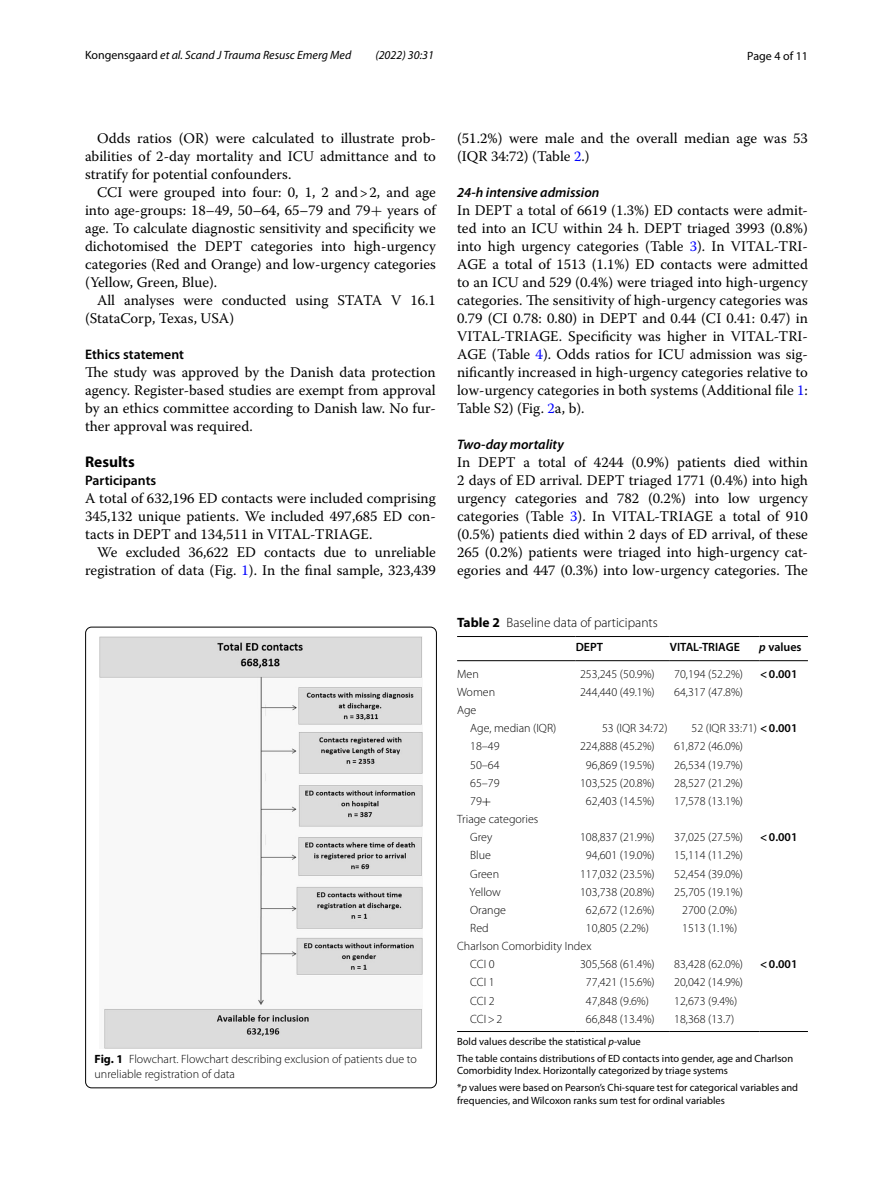
<style>
.page{position:relative;width:893px;height:1187px;background:#fff}
.page>*{position:absolute;margin:0;border:0;box-sizing:border-box;transform-origin:0 0}
.t1{font:700 15.45px "Myriad Pro";color:#000}
.t2{font:14.7px/18px "Warnock Pro";color:#000;text-align:justify}
.t3{font:italic 600 13.8px "Myriad Pro";color:#000}
.t4{font:600 13.8px "Myriad Pro";color:#000}
.t5{font:300 13.5px "Myriad Pro";color:#000}
.t6{font:300 12px/18.1px "Myriad Pro";color:#000}
.t7{font:italic 12px "Myriad Pro";color:#000}
.t8{font:600 12px "Myriad Pro";color:#000}
.t9{font:12px "Myriad Pro";color:#000}
.t10{font:10.5px/17px "Myriad Pro";color:#000}
.s1{font-style:normal}
.s2{font-family:"MTSY"}
.s3{color:#00f}
.s4{font-weight:700}
.s5{font-style:italic}
.s6{font-weight:600}
.s7{font-family:"MTSY";font-weight:400}
</style>
<div class="page">
<img style="left:99px;top:636px;width:324px;height:411px">
<hr style="left:457px;top:636px;width:119px;height:1px;background:#000">
<hr style="left:457px;top:660px;width:119px;height:1px;background:#000">
<hr style="left:576px;top:636px;width:94px;height:1px;background:#000">
<hr style="left:576px;top:660px;width:94px;height:1px;background:#000">
<hr style="left:670px;top:636px;width:89px;height:1px;background:#000">
<hr style="left:670px;top:660px;width:89px;height:1px;background:#000">
<hr style="left:759px;top:636px;width:49px;height:1px;background:#000">
<hr style="left:759px;top:660px;width:49px;height:1px;background:#000">
<hr style="left:457px;top:1031px;width:119px;height:1px;background:#000">
<hr style="left:576px;top:1031px;width:94px;height:1px;background:#000">
<hr style="left:670px;top:1031px;width:89px;height:1px;background:#000">
<hr style="left:759px;top:1031px;width:49px;height:1px;background:#000">
<p class="t7" style="left:85px;top:48px;width:268px"><span class="s1">Kongensgaard</span> et al. Scand J Trauma Resusc Emerg Med</p>
<p class="t7" style="left:375px;top:48px;width:60px">(2022) 30:31</p>
<p class="t9" style="left:747px;top:48px;width:62px">Page 4 of 11</p>
<p class="t2" style="left:85px;top:128px;width:352px;text-indent:12px">Odds ratios (OR) were calculated to illustrate prob&shy;abilities of 2-day mortality and ICU admittance and to stratify for potential confounders.</p>
<p class="t2" style="left:85px;top:182px;width:352px;text-indent:12px">CCI were grouped into four: 0, 1, 2 and&gt;2, and age into age-groups: 18–49, 50–64, 65–79 and 79<span class="s2">+</span> years of age. To calculate diagnostic sensitivity and specificity we dichotomised the DEPT categories into high-urgency categories (Red and Orange) and low-urgency categories (Yellow, Green, Blue).</p>
<p class="t2" style="left:85px;top:290px;width:352px;text-indent:12px">All analyses were conducted using STATA V 16.1 (StataCorp, Texas, USA)</p>
<p class="t4" style="left:85px;top:345px;width:101px">Ethics statement</p>
<p class="t2" style="left:85px;top:362px;width:352px">The study was approved by the Danish data protection agency. Register-based studies are exempt from approval by an ethics committee according to Danish law. No fur&shy;ther approval was required.</p>
<p class="t1" style="left:85px;top:451px;width:51px">Results</p>
<p class="t4" style="left:85px;top:471px;width:73px">Participants</p>
<p class="t2" style="left:85px;top:488px;width:352px">A total of 632,196 ED contacts were included comprising 345,132 unique patients. We included 497,685 ED con&shy;tacts in DEPT and 134,511 in VITAL-TRIAGE.</p>
<p class="t2" style="left:85px;top:542px;width:352px;text-align:right">We excluded 36,622 ED contacts due to unreliable registration of data (Fig. <span class="s3">1</span>). In the final sample, 323,439</p>
<p class="t6" style="left:95px;top:1051px;width:324px;line-height:15px"><span class="s4">Fig. 1</span> Flowchart. Flowchart describing exclusion of patients due to unreliable registration of data</p>
<p class="t2" style="left:457px;top:128px;width:352px">(51.2%) were male and the overall median age was 53 (IQR 34:72) (Table <span class="s3">2</span>.)</p>
<p class="t3" style="left:457px;top:183px;width:144px">24‑h intensive admission</p>
<p class="t2" style="left:457px;top:200px;width:352px">In DEPT a total of 6619 (1.3%) ED contacts were admit&shy;ted into an ICU within 24 h. DEPT triaged 3993 (0.8%) into high urgency categories (Table <span class="s3">3</span>). In VITAL-TRI-AGE a total of 1513 (1.1%) ED contacts were admitted to an ICU and 529 (0.4%) were triaged into high-urgency categories. The sensitivity of high-urgency categories was 0.79 (CI 0.78: 0.80) in DEPT and 0.44 (CI 0.41: 0.47) in VITAL-TRIAGE. Specificity was higher in VITAL-TRI-AGE (Table <span class="s3">4</span>). Odds ratios for ICU admission was sig&shy;nificantly increased in high-urgency categories relative to low-urgency categories in both systems (Additional file <span class="s3">1</span>:<br>Table S2) (Fig. <span class="s3">2</span>a, b).</p>
<p class="t3" style="left:457px;top:435px;width:108px">Two‑day mortality</p>
<p class="t2" style="left:457px;top:452px;width:352px">In DEPT a total of 4244 (0.9%) patients died within 2 days of ED arrival. DEPT triaged 1771 (0.4%) into high urgency categories and 782 (0.2%) into low urgency categories (Table <span class="s3">3</span>). In VITAL-TRIAGE a total of 910 (0.5%) patients died within 2 days of ED arrival, of these 265 (0.2%) patients were triaged into high-urgency cat&shy;egories and 447 (0.3%) into low-urgency categories. The</p>
<p class="t5" style="left:457px;top:614px;width:202px"><span class="s4">Table 2</span> Baseline data of participants</p>
<p class="t8" style="left:576px;top:639px;width:29px">DEPT</p>
<p class="t8" style="left:670px;top:639px;width:71px">VITAL-TRIAGE</p>
<p class="t8" style="left:759px;top:639px;width:44px"><span class="s5">p</span> values</p>
<p class="t6" style="left:457px;top:665px;width:23px">Men</p>
<p class="t6" style="left:580px;top:665px;width:76px">253,245 (50.9%)</p>
<p class="t6" style="left:674px;top:665px;width:70px">70,194 (52.2%)</p>
<p class="t8" style="left:760px;top:666px;width:39px">&lt;0.001</p>
<p class="t6" style="left:457px;top:683px;width:39px">Women</p>
<p class="t6" style="left:580px;top:683px;width:76px">244,440 (49.1%)</p>
<p class="t6" style="left:674px;top:683px;width:70px">64,317 (47.8%)</p>
<p class="t6" style="left:470px;top:701px;width:88px;text-indent:-13px">Age<br>Age, median (IQR)</p>
<p class="t6" style="left:602px;top:719px;width:67px">53 (IQR 34:72)</p>
<p class="t6" style="left:691px;top:719px;width:107px">52 (IQR 33:71) <span class="s6">&lt;0.001</span></p>
<p class="t6" style="left:470px;top:737px;width:31px">18–49</p>
<p class="t6" style="left:580px;top:737px;width:76px">224,888 (45.2%)</p>
<p class="t6" style="left:674px;top:737px;width:70px">61,872 (46.0%)</p>
<p class="t6" style="left:470px;top:755px;width:31px">50–64</p>
<p class="t6" style="left:586px;top:755px;width:70px">96,869 (19.5%)</p>
<p class="t6" style="left:674px;top:755px;width:70px">26,534 (19.7%)</p>
<p class="t6" style="left:470px;top:773px;width:31px">65–79</p>
<p class="t6" style="left:580px;top:773px;width:76px">103,525 (20.8%)</p>
<p class="t6" style="left:674px;top:773px;width:70px">28,527 (21.2%)</p>
<p class="t6" style="left:470px;top:792px;width:23px">79<span class="s7">+</span></p>
<p class="t6" style="left:586px;top:792px;width:70px">62,403 (14.5%)</p>
<p class="t6" style="left:674px;top:792px;width:70px">17,578 (13.1%)</p>
<p class="t6" style="left:470px;top:810px;width:70px;text-indent:-13px">Triage categories<br>Grey</p>
<p class="t6" style="left:580px;top:828px;width:76px">108,837 (21.9%)</p>
<p class="t6" style="left:674px;top:828px;width:70px">37,025 (27.5%)</p>
<p class="t8" style="left:760px;top:829px;width:39px">&lt;0.001</p>
<p class="t6" style="left:470px;top:846px;width:22px">Blue</p>
<p class="t6" style="left:586px;top:846px;width:70px">94,601 (19.0%)</p>
<p class="t6" style="left:674px;top:846px;width:70px">15,114 (11.2%)</p>
<p class="t6" style="left:470px;top:864px;width:30px">Green</p>
<p class="t6" style="left:580px;top:864px;width:76px">117,032 (23.5%)</p>
<p class="t6" style="left:674px;top:864px;width:70px">52,454 (39.0%)</p>
<p class="t6" style="left:470px;top:882px;width:33px">Yellow</p>
<p class="t6" style="left:580px;top:882px;width:76px">103,738 (20.8%)</p>
<p class="t6" style="left:674px;top:882px;width:70px">25,705 (19.1%)</p>
<p class="t6" style="left:470px;top:900px;width:37px">Orange</p>
<p class="t6" style="left:586px;top:900px;width:70px">62,672 (12.6%)</p>
<p class="t6" style="left:682px;top:900px;width:57px">2700 (2.0%)</p>
<p class="t6" style="left:470px;top:919px;width:20px">Red</p>
<p class="t6" style="left:586px;top:919px;width:64px">10,805 (2.2%)</p>
<p class="t6" style="left:682px;top:919px;width:57px">1513 (1.1%)</p>
<p class="t6" style="left:470px;top:937px;width:123px;text-indent:-13px">Charlson Comorbidity Index<br>CCI 0</p>
<p class="t6" style="left:580px;top:955px;width:76px">305,568 (61.4%)</p>
<p class="t6" style="left:674px;top:955px;width:70px">83,428 (62.0%)</p>
<p class="t8" style="left:760px;top:956px;width:39px">&lt;0.001</p>
<p class="t6" style="left:470px;top:973px;width:26px">CCI 1</p>
<p class="t6" style="left:586px;top:973px;width:70px">77,421 (15.6%)</p>
<p class="t6" style="left:674px;top:973px;width:70px">20,042 (14.9%)</p>
<p class="t6" style="left:470px;top:991px;width:26px">CCI 2</p>
<p class="t6" style="left:586px;top:991px;width:64px">47,848 (9.6%)</p>
<p class="t6" style="left:674px;top:991px;width:64px">12,673 (9.4%)</p>
<p class="t6" style="left:470px;top:1009px;width:34px">CCI&gt;2</p>
<p class="t6" style="left:586px;top:1009px;width:70px">66,848 (13.4%)</p>
<p class="t6" style="left:674px;top:1009px;width:62px">18,368 (13.7)</p>
<p class="t10" style="left:457px;top:1032px;width:338px">Bold values describe the statistical <span class="s5">p</span>-value<br>The table contains distributions of ED contacts into gender, age and Charlson</p>
<p class="t10" style="left:457px;top:1062px;width:343px">Comorbidity Index. Horizontally categorized by triage systems<br>*<span class="s5">p</span> values were based on Pearson’s Chi-square test for categorical variables and</p>
<p class="t10" style="left:457px;top:1091px;width:269px">frequencies, and Wilcoxon ranks sum test for ordinal variables</p>
</div>
